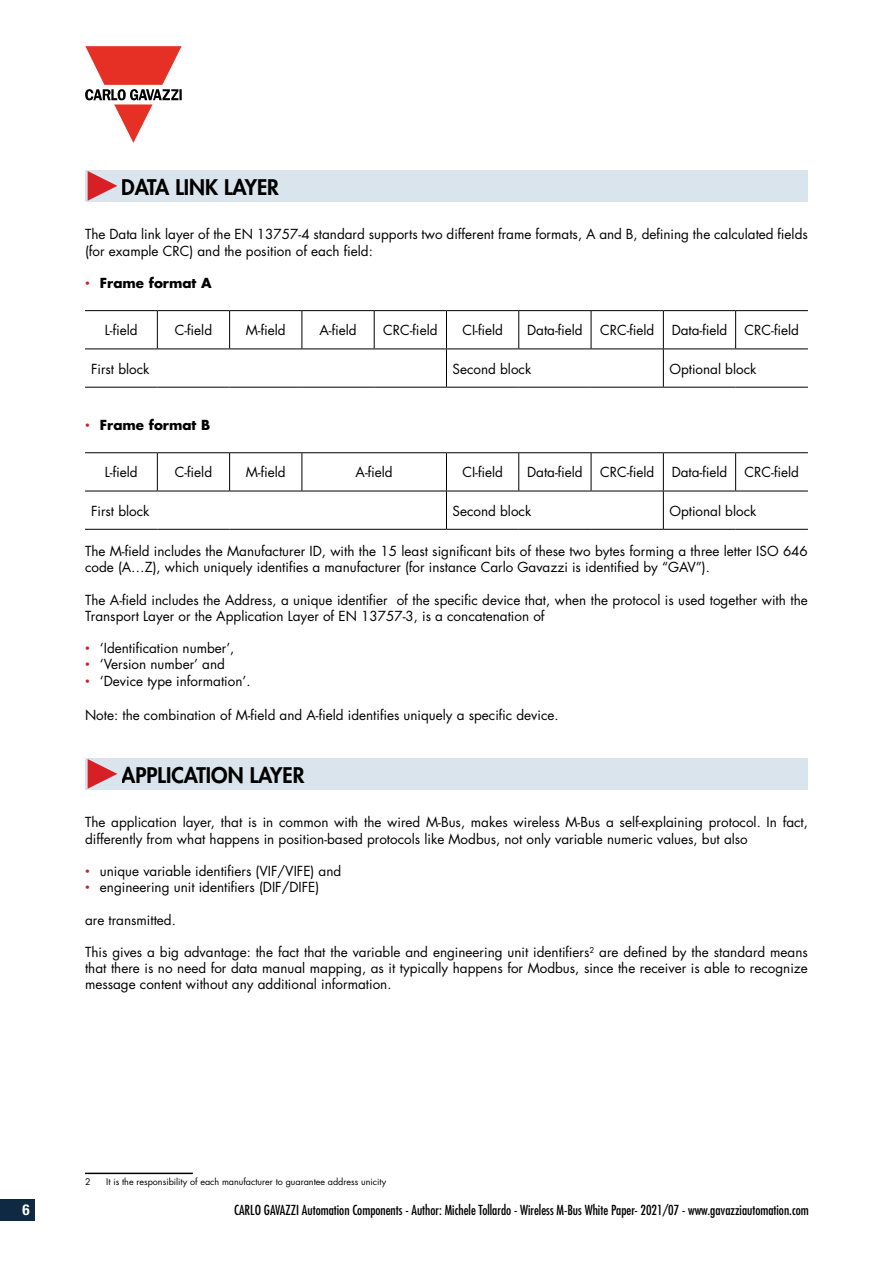
<style>
.page{position:relative;width:893px;height:1263px;background:#fff}
.page>*{position:absolute;margin:0;border:0;box-sizing:border-box;transform-origin:0 0}
.t1{font:800 21px "Futura Std";color:#000}
.t2{font:700 condensed 15px "Helvetica Neue";color:#fff}
.t3{font:13.5px/16.2px "Futura Std";color:#000}
.t4{font:condensed 13.5px "Futura Std";color:#000}
.t5{font:700 13.5px "Futura Std";color:#000}
.t6{font:9px "Futura Std";color:#000}
.s1{font-family:"Arial";font-weight:400;color:#c42532}
.s2{font-family:"Arial";color:#c42532}
</style>
<div class="page">
<svg style="left:85px;top:46px;width:97px;height:97px"></svg>
<div style="left:0;top:1199px;width:34px;height:21px;background:#0f2942"></div>
<div style="left:121px;top:170px;width:687px;height:32px;background:#d9e4ec"></div>
<svg style="left:85px;top:170px;width:36px;height:32px"></svg>
<svg style="left:88px;top:171px;width:29px;height:30px"></svg>
<hr style="left:85px;top:310px;width:72px;height:1px;background:#000">
<hr style="left:157px;top:310px;width:73px;height:1px;background:#000">
<hr style="left:157px;top:311px;width:1px;height:37px;background:#000">
<hr style="left:230px;top:310px;width:72px;height:1px;background:#000">
<hr style="left:229px;top:311px;width:1px;height:37px;background:#000">
<hr style="left:302px;top:310px;width:72px;height:1px;background:#000">
<hr style="left:302px;top:311px;width:1px;height:37px;background:#000">
<hr style="left:374px;top:310px;width:72px;height:1px;background:#000">
<hr style="left:374px;top:311px;width:1px;height:37px;background:#000">
<hr style="left:446px;top:310px;width:73px;height:1px;background:#000">
<hr style="left:446px;top:311px;width:1px;height:37px;background:#000">
<hr style="left:519px;top:310px;width:72px;height:1px;background:#000">
<hr style="left:518px;top:311px;width:1px;height:37px;background:#000">
<hr style="left:591px;top:310px;width:72px;height:1px;background:#000">
<hr style="left:591px;top:311px;width:1px;height:37px;background:#000">
<hr style="left:663px;top:310px;width:73px;height:1px;background:#000">
<hr style="left:663px;top:311px;width:1px;height:37px;background:#000">
<hr style="left:736px;top:310px;width:72px;height:1px;background:#000">
<hr style="left:735px;top:311px;width:1px;height:37px;background:#000">
<hr style="left:85px;top:348px;width:72px;height:1px;background:#000">
<hr style="left:157px;top:348px;width:73px;height:1px;background:#000">
<hr style="left:230px;top:348px;width:72px;height:1px;background:#000">
<hr style="left:302px;top:348px;width:72px;height:1px;background:#000">
<hr style="left:374px;top:348px;width:72px;height:1px;background:#000">
<hr style="left:446px;top:348px;width:73px;height:1px;background:#000">
<hr style="left:446px;top:349px;width:1px;height:38px;background:#000">
<hr style="left:519px;top:348px;width:72px;height:1px;background:#000">
<hr style="left:591px;top:348px;width:72px;height:1px;background:#000">
<hr style="left:663px;top:348px;width:73px;height:1px;background:#000">
<hr style="left:663px;top:349px;width:1px;height:38px;background:#000">
<hr style="left:736px;top:348px;width:72px;height:1px;background:#000">
<hr style="left:85px;top:387px;width:72px;height:1px;background:#000">
<hr style="left:157px;top:387px;width:73px;height:1px;background:#000">
<hr style="left:230px;top:387px;width:72px;height:1px;background:#000">
<hr style="left:302px;top:387px;width:72px;height:1px;background:#000">
<hr style="left:374px;top:387px;width:72px;height:1px;background:#000">
<hr style="left:446px;top:387px;width:73px;height:1px;background:#000">
<hr style="left:519px;top:387px;width:72px;height:1px;background:#000">
<hr style="left:591px;top:387px;width:72px;height:1px;background:#000">
<hr style="left:663px;top:387px;width:73px;height:1px;background:#000">
<hr style="left:736px;top:387px;width:72px;height:1px;background:#000">
<hr style="left:736px;top:452px;width:72px;height:1px;background:#000">
<hr style="left:85px;top:452px;width:72px;height:1px;background:#000">
<hr style="left:157px;top:452px;width:73px;height:1px;background:#000">
<hr style="left:157px;top:453px;width:1px;height:38px;background:#000">
<hr style="left:230px;top:452px;width:72px;height:1px;background:#000">
<hr style="left:229px;top:453px;width:1px;height:38px;background:#000">
<hr style="left:302px;top:452px;width:144px;height:1px;background:#000">
<hr style="left:302px;top:453px;width:1px;height:38px;background:#000">
<hr style="left:446px;top:452px;width:73px;height:1px;background:#000">
<hr style="left:446px;top:453px;width:1px;height:38px;background:#000">
<hr style="left:519px;top:452px;width:72px;height:1px;background:#000">
<hr style="left:518px;top:453px;width:1px;height:38px;background:#000">
<hr style="left:591px;top:452px;width:72px;height:1px;background:#000">
<hr style="left:591px;top:453px;width:1px;height:38px;background:#000">
<hr style="left:663px;top:452px;width:73px;height:1px;background:#000">
<hr style="left:663px;top:453px;width:1px;height:38px;background:#000">
<hr style="left:735px;top:453px;width:1px;height:38px;background:#000">
<hr style="left:85px;top:491px;width:72px;height:1px;background:#000">
<hr style="left:157px;top:491px;width:73px;height:1px;background:#000">
<hr style="left:230px;top:491px;width:72px;height:1px;background:#000">
<hr style="left:302px;top:491px;width:144px;height:1px;background:#000">
<hr style="left:446px;top:491px;width:73px;height:1px;background:#000">
<hr style="left:446px;top:491px;width:1px;height:38px;background:#000">
<hr style="left:519px;top:491px;width:72px;height:1px;background:#000">
<hr style="left:591px;top:491px;width:72px;height:1px;background:#000">
<hr style="left:663px;top:491px;width:73px;height:1px;background:#000">
<hr style="left:663px;top:491px;width:1px;height:38px;background:#000">
<hr style="left:736px;top:491px;width:72px;height:1px;background:#000">
<hr style="left:85px;top:529px;width:72px;height:1px;background:#000">
<hr style="left:157px;top:529px;width:73px;height:1px;background:#000">
<hr style="left:230px;top:529px;width:72px;height:1px;background:#000">
<hr style="left:302px;top:529px;width:144px;height:1px;background:#000">
<hr style="left:446px;top:529px;width:73px;height:1px;background:#000">
<hr style="left:519px;top:529px;width:72px;height:1px;background:#000">
<hr style="left:591px;top:529px;width:72px;height:1px;background:#000">
<hr style="left:663px;top:529px;width:73px;height:1px;background:#000">
<hr style="left:736px;top:529px;width:72px;height:1px;background:#000">
<div style="left:121px;top:758px;width:687px;height:32px;background:#d9e4ec"></div>
<svg style="left:85px;top:758px;width:36px;height:32px"></svg>
<svg style="left:88px;top:759px;width:29px;height:30px"></svg>
<hr style="left:85px;top:1172px;width:108px;height:2px;background:#000">
<h1 class="t1" style="left:121px;top:174px;width:159px">DATA LINK LAYER</h1>
<p class="t3" style="left:85px;top:227px;width:724px">The Data link layer of the EN 13757-4 standard supports two different frame formats, A and B, defining the calculated fields (for example CRC) and the position of each field:</p>
<p class="t5" style="left:85px;top:274px;width:128px"><span class="s1">•</span> Frame format A</p>
<p class="t3" style="left:105px;top:322px;width:34px">L-field</p>
<p class="t3" style="left:175px;top:322px;width:39px">C-field</p>
<p class="t3" style="left:246px;top:322px;width:41px">M-field</p>
<p class="t3" style="left:319px;top:322px;width:39px">A-field</p>
<p class="t3" style="left:383px;top:322px;width:56px">CRC-field</p>
<p class="t3" style="left:462px;top:322px;width:42px">CI-field</p>
<p class="t3" style="left:527px;top:322px;width:57px">Data-field</p>
<p class="t3" style="left:600px;top:322px;width:56px">CRC-field</p>
<p class="t3" style="left:672px;top:322px;width:57px">Data-field</p>
<p class="t3" style="left:745px;top:322px;width:56px">CRC-field</p>
<p class="t3" style="left:91px;top:361px;width:60px">First block</p>
<p class="t3" style="left:452px;top:361px;width:80px">Second block</p>
<p class="t3" style="left:669px;top:361px;width:89px">Optional block</p>
<p class="t5" style="left:85px;top:416px;width:127px"><span class="s1">•</span> Frame format B</p>
<p class="t3" style="left:105px;top:464px;width:34px">L-field</p>
<p class="t3" style="left:175px;top:464px;width:39px">C-field</p>
<p class="t3" style="left:246px;top:464px;width:41px">M-field</p>
<p class="t3" style="left:356px;top:464px;width:39px">A-field</p>
<p class="t3" style="left:462px;top:464px;width:42px">CI-field</p>
<p class="t3" style="left:527px;top:464px;width:57px">Data-field</p>
<p class="t3" style="left:600px;top:464px;width:56px">CRC-field</p>
<p class="t3" style="left:672px;top:464px;width:57px">Data-field</p>
<p class="t3" style="left:745px;top:464px;width:56px">CRC-field</p>
<p class="t3" style="left:91px;top:503px;width:60px">First block</p>
<p class="t3" style="left:452px;top:503px;width:80px">Second block</p>
<p class="t3" style="left:669px;top:503px;width:89px">Optional block</p>
<p class="t3" style="left:85px;top:543px;width:724px">The M-field includes the Manufacturer ID, with the 15 least significant bits of these two bytes forming a three letter ISO 646 code (A…Z), which uniquely identifies a manufacturer (for instance Carlo Gavazzi is identified by “GAV”).</p>
<p class="t3" style="left:85px;top:592px;width:724px">The A-field includes the Address, a unique identifier of the specific device that, when the protocol is used together with the<br>Transport Layer or the Application Layer of EN 13757-3, is a concatenation of</p>
<p class="t3" style="left:85px;top:640px;width:151px"><span class="s2">•</span> ‘Identification number’,</p>
<p class="t3" style="left:85px;top:656px;width:141px"><span class="s2">•</span> ‘Version number’ and</p>
<p class="t3" style="left:85px;top:673px;width:167px"><span class="s2">•</span> ‘Device type information’.</p>
<p class="t3" style="left:85px;top:707px;width:475px">Note: the combination of M-field and A-field identifies uniquely a specific device.</p>
<h1 class="t1" style="left:121px;top:762px;width:185px">APPLICATION LAYER</h1>
<p class="t3" style="left:85px;top:814px;width:724px">The application layer, that is in common with the wired M-Bus, makes wireless M-Bus a self-explaining protocol. In fact, differently from what happens in position-based protocols like Modbus, not only variable numeric values, but also</p>
<p class="t3" style="left:85px;top:863px;width:258px"><span class="s2">•</span> unique variable identifiers (VIF/VIFE) and</p>
<p class="t3" style="left:85px;top:879px;width:236px"><span class="s2">•</span> engineering unit identifiers (DIF/DIFE)</p>
<p class="t3" style="left:85px;top:912px;width:92px">are transmitted.</p>
<p class="t3" style="left:85px;top:944px;width:724px;text-align:justify">This gives a big advantage: the fact that the variable and engineering unit identifiers<sup>2</sup> are defined by the standard means that there is no need for data manual mapping, as it typically happens for Modbus, since the receiver is able to recognize message content without any additional information.</p>
<p class="t6" style="left:85px;top:1176px;width:7px">2</p>
<p class="t6" style="left:106px;top:1176px;width:281px">It is the responsibility of each manufacturer to guarantee address unicity</p>
<p class="t2" style="left:23px;top:1201px;width:9px">6</p>
<p class="t4" style="left:234px;top:1202px;width:576px">CARLO GAVAZZI Automation Components - Author: Michele Tollardo - Wireless M-Bus White Paper- 2021/07 - www.gavazziautomation.com</p>
</div>
